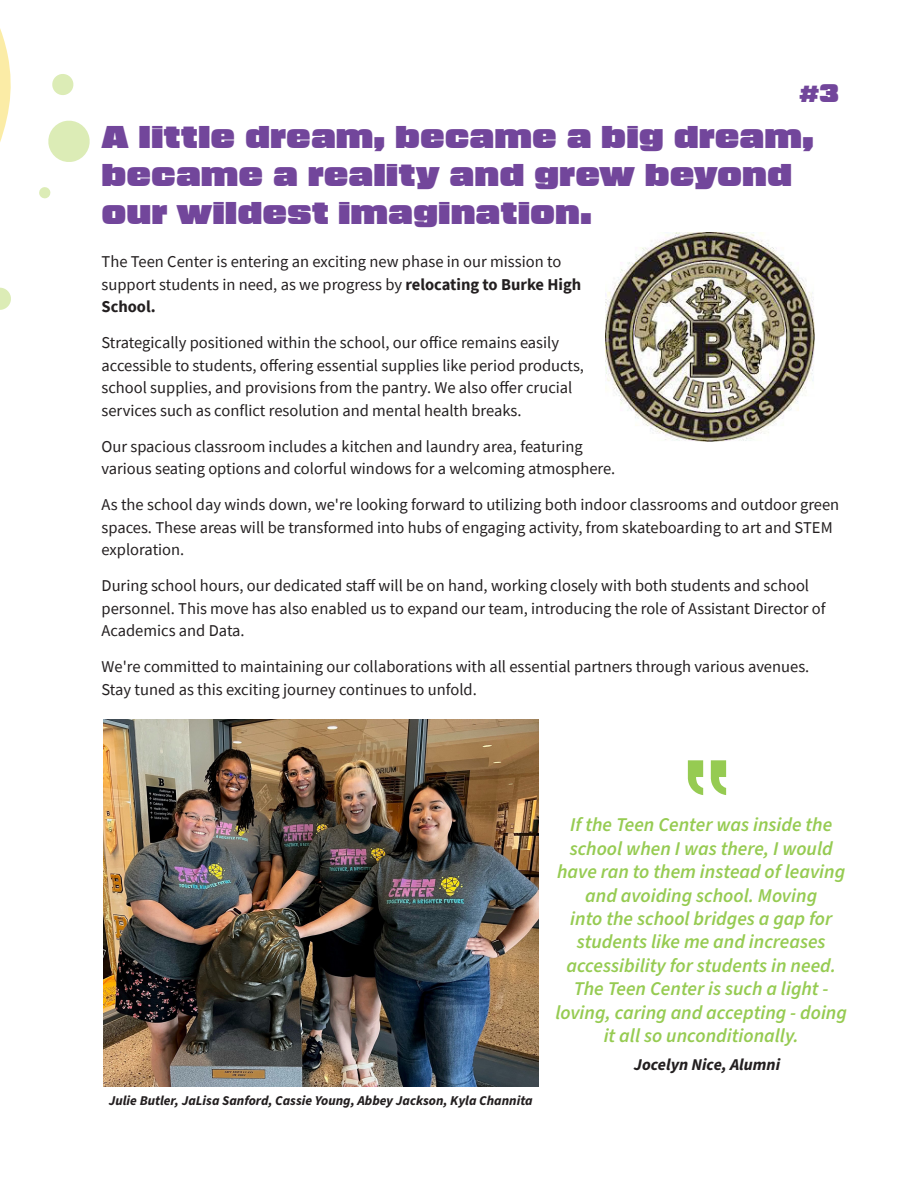
<style>
.page{position:relative;width:918px;height:1188px;background:#fff}
.page>*{position:absolute;margin:0;border:0;box-sizing:border-box;transform-origin:0 0}
.t1{font:expanded 31.5px/37.8px "Blunt";color:#72469b}
.t2{font:expanded 25.5px "Blunt";color:#72469b}
.t3{font:italic 600 19.5px/23.4px "Source Sans Pro";color:#96cb52;text-align:center}
.Body_Text{font:16.5px/22.5px "Source Sans Pro";color:#231f20}
.t4{font:italic 700 16.5px "Source Sans Pro";color:#231f20}
.t5{font:italic 700 13.5px "Source Sans Pro";color:#231f20}
.s1{font-weight:700}
</style>
<div class="page">
<svg style="left:0;top:28px;width:11px;height:114px"></svg>
<svg style="left:48px;top:120px;width:42px;height:42px"></svg>
<svg style="left:39px;top:187px;width:12px;height:12px"></svg>
<svg style="left:52px;top:74px;width:22px;height:21px"></svg>
<svg style="left:0;top:287px;width:11px;height:23px"></svg>
<img style="left:606px;top:233px;width:209px;height:209px">
<img style="left:103px;top:720px;width:435px;height:366px">
<svg style="left:688px;top:760px;width:38px;height:35px"></svg>
<h2 class="t2" style="left:799px;top:82px;width:42px">#3</h2>
<p class="t1" style="left:102px;top:119px;width:714px">A little dream, became a big dream, became a reality and grew beyond our wildest imagination.</p>
<p class="Body_Text" style="left:102px;top:250px;width:481px">The Teen Center is entering an exciting new phase in our mission to support students in need, as we progress by <span class="s1">relocating to Burke High<br>School.</span></p>
<p class="Body_Text" style="left:102px;top:331px;width:484px">Strategically positioned within the school, our office remains easily accessible to students, offering essential supplies like period products, school supplies, and provisions from the pantry. We also offer crucial services such as conflict resolution and mental health breaks.</p>
<p class="Body_Text" style="left:102px;top:435px;width:515px">Our spacious classroom includes a kitchen and laundry area, featuring various seating options and colorful windows for a welcoming atmosphere.</p>
<p class="Body_Text" style="left:102px;top:493px;width:739px">As the school day winds down, we're looking forward to utilizing both indoor classrooms and outdoor green spaces. These areas will be transformed into hubs of engaging activity, from skateboarding to art and STEM exploration.</p>
<p class="Body_Text" style="left:102px;top:574px;width:726px">During school hours, our dedicated staff will be on hand, working closely with both students and school personnel. This move has also enabled us to expand our team, introducing the role of Assistant Director of<br>Academics and Data.</p>
<p class="Body_Text" style="left:102px;top:655px;width:709px">We're committed to maintaining our collaborations with all essential partners through various avenues.<br>Stay tuned as this exciting journey continues to unfold.</p>
<h3 class="t5" style="left:109px;top:1092px;width:425px">Julie Butler, JaLisa Sanford, Cassie Young, Abbey Jackson, Kyla Channita</h3>
<h3 class="t3" style="left:555px;top:814px;width:293px">If the Teen Center was inside the school when I was there, I would have ran to them instead of leaving and avoiding school. Moving<br>into the school bridges a gap for students like me and increases accessibility for students in need.<br>The Teen Center is such a light - loving, caring and accepting - doing it all so unconditionally.</h3>
<h3 class="t4" style="left:634px;top:1053px;width:148px">Jocelyn Nice, Alumni</h3>
</div>
